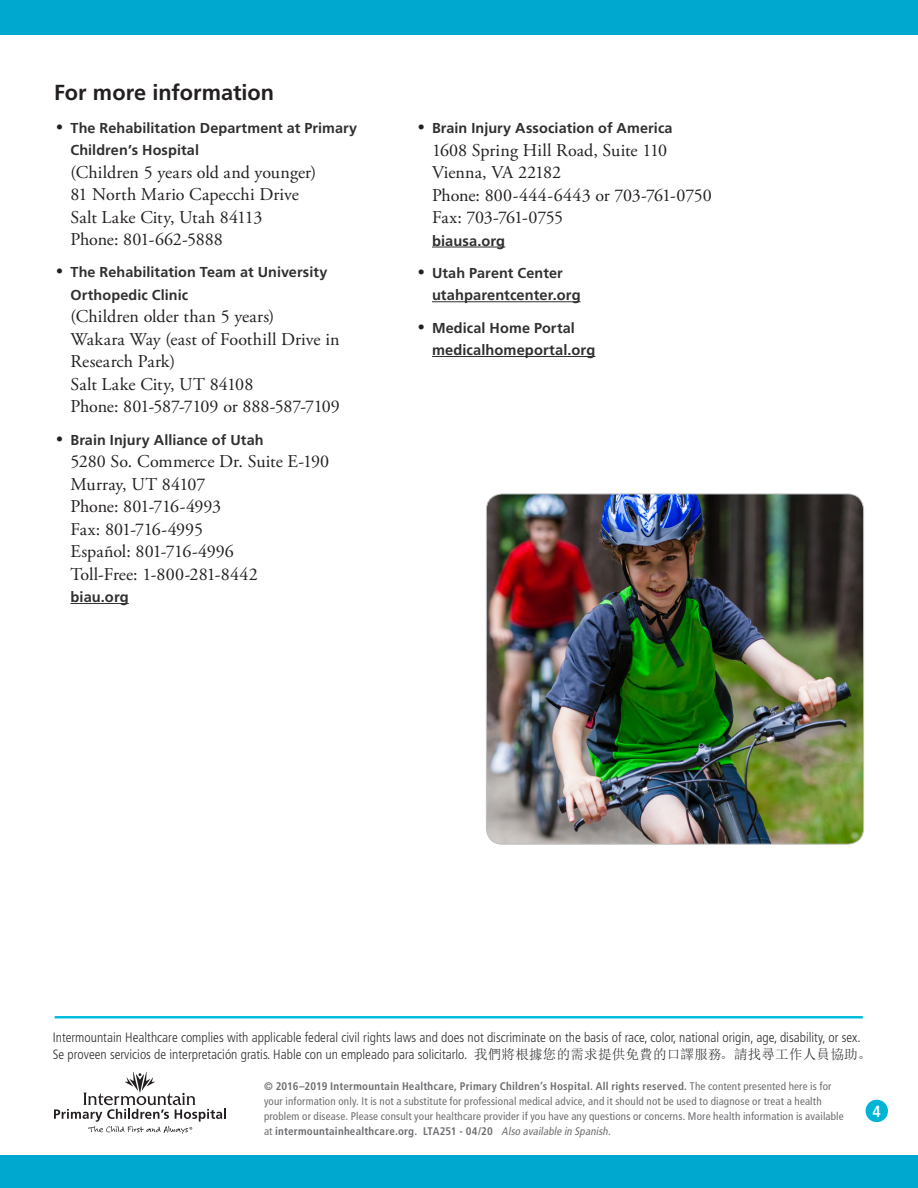
<style>
.page{position:relative;width:918px;height:1188px;background:#fff}
.page>*{position:absolute;margin:0;border:0;box-sizing:border-box;transform-origin:0 0}
.Level_1__h2{font:700 21.75px "Frutiger LT Std";color:#231f20}
.t1{font:18px/22.5px "Adobe Garamond Pro";color:#231f20}
.t2{font:700 condensed 16.2px "Frutiger LT Std";color:#fff}
.t3{font:700 14.7px "Frutiger LT Std";letter-spacing:.005em;color:#312f30}
.t4{font:700 14.4px/22.5px "Frutiger LT Std";letter-spacing:.005em;color:#312f30}
.t5{font:300 condensed 13.5px/17.1px "Frutiger LT Std";color:#312f30}
.t6{font:condensed 10.95px/15px "Frutiger LT Std";letter-spacing:.015em;color:#6c6d70}
.s1{font-family:"Adobe Garamond Pro";font-weight:400;font-size:18px;color:#231f20}
.s2{font-family:"Sim Sun";font-weight:400;font-stretch:normal}
.s3{font-weight:700}
.s4{font-style:italic}
</style>
<div class="page">
<div style="left:0;top:0;width:918px;height:35px;background:#00a7cf"></div>
<div style="left:0;top:1156px;width:918px;height:32px;background:#00a7cf"></div>
<div style="left:866px;top:1100px;width:22px;height:22px;background:#00b4d6;border-radius:50%"></div>
<hr style="left:70px;top:603px;width:59px;height:1px;background:#312f30">
<hr style="left:432px;top:247px;width:73px;height:1px;background:#312f30">
<hr style="left:432px;top:301px;width:149px;height:1px;background:#312f30">
<hr style="left:432px;top:356px;width:163px;height:1px;background:#312f30">
<svg style="left:54px;top:1072px;width:172px;height:62px"></svg>
<hr style="left:55px;top:1016px;width:808px;height:3px;background:#00bddb">
<img style="left:486px;top:494px;width:378px;height:349px">
<div style="left:486px;top:494px;width:378px;height:351px;border:1px solid #bcbdc0;border-radius:16px"></div>
<p class="Level_1__h2" style="left:54px;top:80px;width:222px">For more information</p>
<p class="t4" style="left:70px;top:116px;width:288px;text-indent:-14px"><span class="s1">•</span> The Rehabilitation Department at Primary<br>Children’s Hospital</p>
<p class="t1" style="left:70px;top:161px;width:247px">(Children 5 years old and younger)<br>81 North Mario Capecchi Drive<br>Salt Lake City, Utah 84113<br>Phone: 801-662-5888</p>
<p class="t4" style="left:70px;top:261px;width:258px;text-indent:-14px"><span class="s1">•</span> The Rehabilitation Team at University<br>Orthopedic Clinic</p>
<p class="t1" style="left:70px;top:306px;width:271px">(Children older than 5 years)<br>Wakara Way (east of Foothill Drive in<br>Research Park)<br>Salt Lake City, UT 84108<br>Phone: 801-587-7109 or 888-587-7109</p>
<p class="t4" style="left:56px;top:428px;width:209px"><span class="s1">•</span> Brain Injury Alliance of Utah</p>
<p class="t1" style="left:70px;top:451px;width:260px">5280 So. Commerce Dr. Suite E-190<br>Murray, UT 84107<br>Phone: 801-716-4993<br>Fax: 801-716-4995<br>Español: 801-716-4996<br>Toll-Free: 1-800-281-8442</p>
<p class="t3" style="left:70px;top:588px;width:60px">biau.org</p>
<p class="t4" style="left:418px;top:117px;width:256px"><span class="s1">•</span> Brain Injury Association of America</p>
<p class="t1" style="left:432px;top:139px;width:281px">1608 Spring Hill Road, Suite 110<br>Vienna, VA 22182<br>Phone: 800-444-6443 or 703-761-0750<br>Fax: 703-761-0755</p>
<p class="t3" style="left:432px;top:232px;width:75px">biausa.org</p>
<p class="t4" style="left:418px;top:262px;width:147px"><span class="s1">•</span> Utah Parent Center</p>
<p class="t3" style="left:432px;top:287px;width:150px">utahparentcenter.org</p>
<p class="t4" style="left:418px;top:316px;width:159px"><span class="s1">•</span> Medical Home Portal</p>
<p class="t3" style="left:432px;top:341px;width:165px">medicalhomeportal.org</p>
<p class="t5" style="left:53px;top:1029px;width:820px">Intermountain Healthcare complies with applicable federal civil rights laws and does not discriminate on the basis of race, color, national origin, age, disability, or sex.<br>Se proveen servicios de interpretación gratis. Hable con un empleado para solicitarlo. <span class="s2">我們將根據您的需求提供免費的口譯服務 。請找尋工作人員協助。</span></p>
<p class="t6" style="left:264px;top:1079px;width:581px"><span class="s3">© 2016–2019 Intermountain Healthcare, Primary Children’s Hospital. All rights reserved.</span> The content presented here is for your information only. It is not a substitute for professional medical advice, and it should not be used to diagnose or treat a health problem or disease. Please consult your healthcare provider if you have any questions or concerns. More health information is available at <span class="s3">intermountainhealthcare.org. LTA251 - 04/20</span> <span class="s4">Also available in Spanish.</span></p>
<p class="t2" style="left:873px;top:1102px;width:10px">4</p>
</div>
